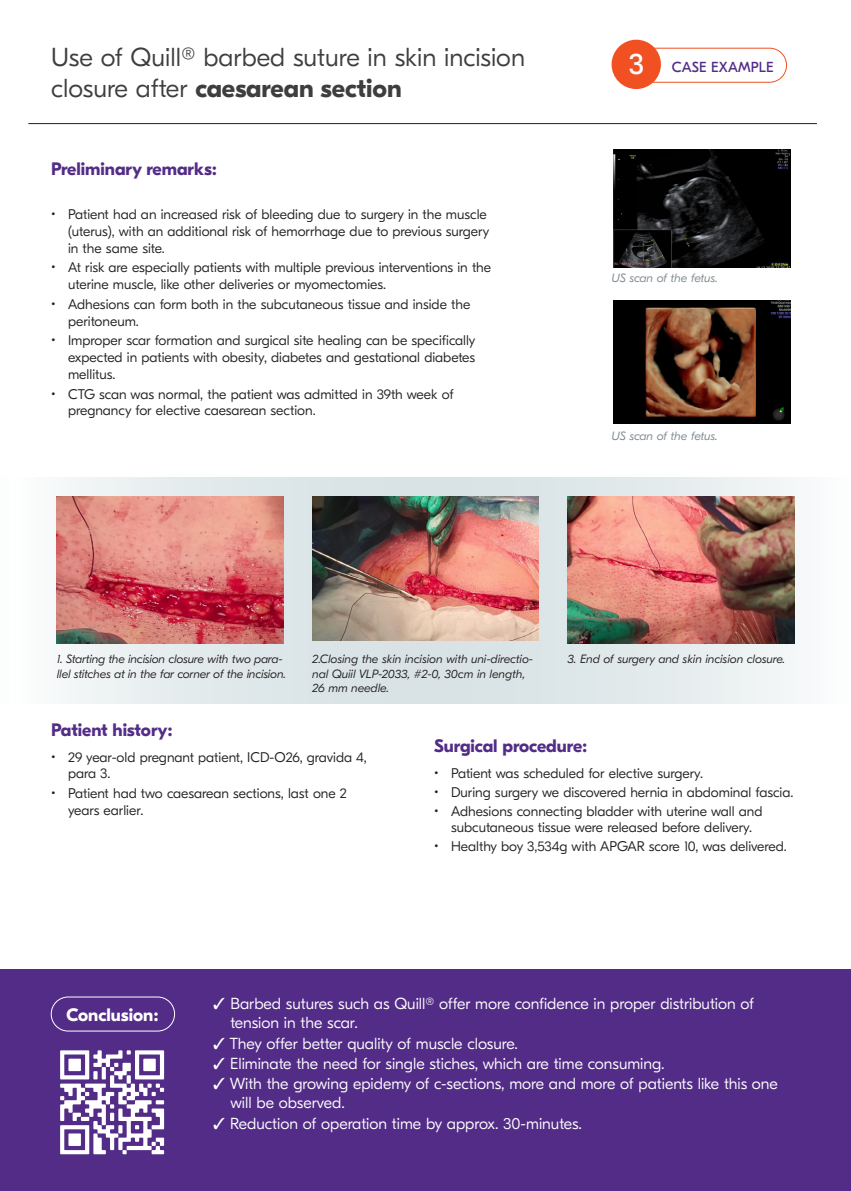
<style>
.page{position:relative;width:851px;height:1191px;background:#fff}
.page>*{position:absolute;margin:0;border:0;box-sizing:border-box;transform-origin:0 0}
.t1{font:29.6px "GT Eesti Display";color:#fff}
.t2{font:300 26px/31.2px "GT Eesti Display";color:#3e3e3f}
.t3{font:700 18px "GT Eesti Display";color:#532c87}
.t4{font:700 18px "GT Eesti Display";color:#fff}
.t5{font:300 16px/19.2px "GT Eesti Display";color:#fff}
.t6{font:14.6px "GT Eesti Display";letter-spacing:.01em;color:#532c87}
.t7{font:300 14px/16.8px "GT Eesti Display";color:#231f20}
.t8{font:italic 300 12px/14.4px "GT Eesti Display";letter-spacing:-.01em;color:#231f20}
.t9{font:italic 300 12px "GT Eesti Display";letter-spacing:-.01em;color:#7c868c}
.s1{font-weight:700}
</style>
<div class="page">
<div style="left:0;top:969px;width:850px;height:222px;background:#532c87"></div>
<div style="left:51px;top:996px;width:124px;height:35px;border:1px solid #fff;border-radius:17px"></div>
<svg style="left:56px;top:477px;width:739px;height:227px;background:#e0e8e9"></svg>
<img style="left:57px;top:496px;width:226px;height:148px">
<img style="left:312px;top:496px;width:226px;height:144px">
<img style="left:567px;top:496px;width:227px;height:148px">
<img style="left:613px;top:149px;width:177px;height:118px">
<img style="left:613px;top:301px;width:177px;height:122px">
<hr style="left:28px;top:123px;width:788px;height:1px;background:#231f20">
<div style="left:624px;top:48px;width:162px;height:34px;border:1px solid #f05022;border-radius:17px"></div>
<div style="left:611px;top:40px;width:49px;height:49px;background:#f05022;border-radius:50%"></div>
<svg style="left:60px;top:1050px;width:104px;height:104px"></svg>
<p class="t2" style="left:51px;top:42px;width:475px">Use of Quill® barbed suture in skin incision closure after <span class="s1">caesarean section</span></p>
<p class="t3" style="left:51px;top:159px;width:167px">Preliminary remarks:</p>
<p class="t7" style="left:68px;top:206px;width:422px;text-indent:-17px">• Patient had an increased risk of bleeding due to surgery in the muscle (uterus), with an additional risk of hemorrhage due to previous surgery in the same site.</p>
<p class="t7" style="left:68px;top:260px;width:424px;text-indent:-17px">• At risk are especially patients with multiple previous interventions in the uterine muscle, like other deliveries or myomectomies.</p>
<p class="t7" style="left:68px;top:296px;width:403px;text-indent:-17px">• Adhesions can form both in the subcutaneous tissue and inside the peritoneum.</p>
<p class="t7" style="left:68px;top:332px;width:408px;text-align:justify;text-indent:-17px">• Improper scar formation and surgical site healing can be specifically expected in patients with obesity, diabetes and gestational diabetes mellitus.</p>
<p class="t7" style="left:68px;top:386px;width:387px;text-indent:-17px">• CTG scan was normal, the patient was admitted in 39th week of pregnancy for elective caesarean section.</p>
<p class="t1" style="left:628px;top:48px;width:17px">3</p>
<p class="t6" style="left:671px;top:59px;width:103px">CASE EXAMPLE</p>
<p class="t9" style="left:611px;top:272px;width:108px">US scan of the fetus.</p>
<p class="t9" style="left:611px;top:429px;width:108px">US scan of the fetus.</p>
<p class="t8" style="left:57px;top:652px;width:230px">1. Starting the incision closure with two para&shy;llel stitches at in the far corner of the incision.</p>
<p class="t8" style="left:312px;top:652px;width:222px">2.Closing the skin incision with uni-directio&shy;nal Quiil VLP-2033, #2-0, 30cm in length,<br>26 mm needle.</p>
<p class="t8" style="left:567px;top:652px;width:219px">3. End of surgery and skin incision closure.</p>
<p class="t3" style="left:51px;top:720px;width:122px">Patient history:</p>
<p class="t7" style="left:68px;top:749px;width:300px;line-height:16px;text-indent:-17px">• 29 year-old pregnant patient, ICD-O26, gravida 4, para 3.</p>
<p class="t7" style="left:68px;top:785px;width:280px;text-indent:-17px">• Patient had two caesarean sections, last one 2 years earlier.</p>
<p class="t3" style="left:434px;top:736px;width:154px">Surgical procedure:</p>
<p class="t7" style="left:434px;top:765px;width:271px">• Patient was scheduled for elective surgery.</p>
<p class="t7" style="left:434px;top:784px;width:361px">• During surgery we discovered hernia in abdominal fascia.</p>
<p class="t7" style="left:434px;top:803px;width:330px;line-height:16px;text-align:center">• Adhesions connecting bladder with uterine wall and subcutaneous tissue were released before delivery.</p>
<p class="t7" style="left:434px;top:837px;width:354px">• Healthy boy 3,534g with APGAR score 10, was delivered.</p>
<p class="t4" style="left:66px;top:1004px;width:93px">Conclusion:</p>
<p class="t5" style="left:230px;top:994px;width:525px;text-indent:-17px">✓ Barbed sutures such as Quill® offer more confidence in proper distribution of tension in the scar.</p>
<p class="t5" style="left:213px;top:1033px;width:306px">✓ They offer better quality of muscle closure.</p>
<p class="t5" style="left:213px;top:1054px;width:453px">✓ Eliminate the need for single stiches, which are time consuming.</p>
<p class="t5" style="left:230px;top:1074px;width:549px;text-indent:-17px">✓ With the growing epidemy of c-sections, more and more of patients like this one will be observed.</p>
<p class="t5" style="left:213px;top:1114px;width:370px">✓ Reduction of operation time by approx. 30-minutes.</p>
</div>
